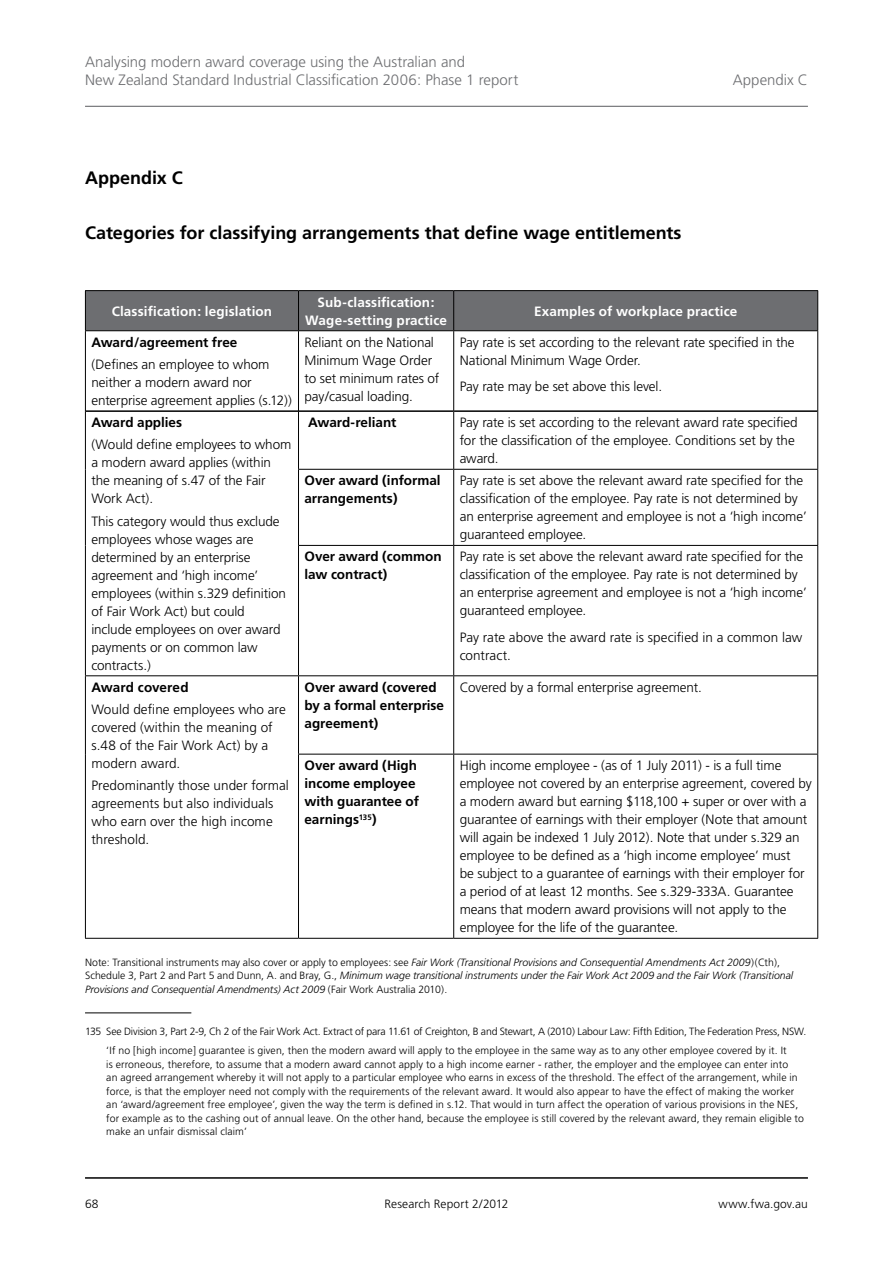
<style>
.page{position:relative;width:893px;height:1263px;background:#fff}
.page>*{position:absolute;margin:0;border:0;box-sizing:border-box;transform-origin:0 0}
.t1{font:700 18px "Frutiger";color:#000}
.t2{font:300 15px/18px "Frutiger";letter-spacing:-.005em;color:#6d6e71}
.t3{font:300 13.5px/18px "Frutiger";letter-spacing:-.005em;color:#000}
.t4{font:700 13.5px/18px "Frutiger";color:#000}
.t5{font:700 13.5px/18px "Frutiger";letter-spacing:.01em;color:#fff;text-align:center}
.t6{font:300 12px "Frutiger";letter-spacing:.01em;color:#000}
.t7{font:300 10.5px/13.5px "Frutiger";letter-spacing:.01em;color:#000;text-align:center}
.t8{font:italic 300 10.5px/13.5px "Frutiger";color:#000}
.s1{font-style:normal}
</style>
<div class="page">
<div style="left:86px;top:291px;width:731px;height:39px;background:#6d6e71"></div>
<hr style="left:86px;top:410px;width:212px;height:2px;background:#000">
<hr style="left:299px;top:410px;width:154px;height:2px;background:#000">
<hr style="left:454px;top:410px;width:363px;height:2px;background:#000">
<hr style="left:85px;top:290px;width:213px;height:1px;background:#000">
<hr style="left:85px;top:291px;width:1px;height:39px;background:#000">
<hr style="left:298px;top:290px;width:156px;height:1px;background:#000">
<hr style="left:298px;top:291px;width:1px;height:39px;background:#000">
<hr style="left:454px;top:290px;width:364px;height:1px;background:#000">
<hr style="left:453px;top:291px;width:1px;height:39px;background:#000">
<hr style="left:817px;top:291px;width:1px;height:39px;background:#000">
<hr style="left:85px;top:330px;width:213px;height:1px;background:#000">
<hr style="left:85px;top:331px;width:1px;height:80px;background:#000">
<hr style="left:298px;top:330px;width:156px;height:1px;background:#000">
<hr style="left:298px;top:331px;width:1px;height:80px;background:#000">
<hr style="left:454px;top:330px;width:364px;height:1px;background:#000">
<hr style="left:453px;top:331px;width:1px;height:80px;background:#000">
<hr style="left:817px;top:331px;width:1px;height:80px;background:#000">
<hr style="left:85px;top:411px;width:1px;height:58px;background:#000">
<hr style="left:298px;top:411px;width:1px;height:58px;background:#000">
<hr style="left:453px;top:411px;width:1px;height:58px;background:#000">
<hr style="left:817px;top:411px;width:1px;height:58px;background:#000">
<hr style="left:85px;top:469px;width:1px;height:76px;background:#000">
<hr style="left:298px;top:469px;width:156px;height:1px;background:#000">
<hr style="left:298px;top:470px;width:1px;height:75px;background:#000">
<hr style="left:454px;top:469px;width:364px;height:1px;background:#000">
<hr style="left:453px;top:470px;width:1px;height:75px;background:#000">
<hr style="left:817px;top:470px;width:1px;height:75px;background:#000">
<hr style="left:85px;top:545px;width:1px;height:130px;background:#000">
<hr style="left:298px;top:545px;width:156px;height:1px;background:#000">
<hr style="left:298px;top:546px;width:1px;height:129px;background:#000">
<hr style="left:454px;top:545px;width:364px;height:1px;background:#000">
<hr style="left:453px;top:546px;width:1px;height:129px;background:#000">
<hr style="left:817px;top:546px;width:1px;height:129px;background:#000">
<hr style="left:85px;top:675px;width:213px;height:1px;background:#000">
<hr style="left:85px;top:676px;width:1px;height:78px;background:#000">
<hr style="left:298px;top:675px;width:156px;height:1px;background:#000">
<hr style="left:298px;top:676px;width:1px;height:78px;background:#000">
<hr style="left:454px;top:675px;width:364px;height:1px;background:#000">
<hr style="left:453px;top:676px;width:1px;height:78px;background:#000">
<hr style="left:817px;top:676px;width:1px;height:78px;background:#000">
<hr style="left:85px;top:754px;width:1px;height:184px;background:#000">
<hr style="left:298px;top:754px;width:156px;height:1px;background:#000">
<hr style="left:298px;top:754px;width:1px;height:184px;background:#000">
<hr style="left:454px;top:754px;width:364px;height:1px;background:#000">
<hr style="left:453px;top:754px;width:1px;height:184px;background:#000">
<hr style="left:817px;top:754px;width:1px;height:184px;background:#000">
<hr style="left:85px;top:938px;width:213px;height:1px;background:#000">
<hr style="left:298px;top:938px;width:156px;height:1px;background:#000">
<hr style="left:454px;top:938px;width:364px;height:1px;background:#000">
<hr style="left:85px;top:1012px;width:106px;height:1px;background:#000">
<hr style="left:85px;top:1177px;width:723px;height:2px;background:#000">
<hr style="left:85px;top:106px;width:723px;height:1px;background:#6d6e71">
<p class="t2" style="left:85px;top:53px;width:435px">Analysing modern award coverage using the Australian and<br>New Zealand Standard Industrial Classification 2006: Phase 1 report</p>
<h1 class="t1" style="left:85px;top:167px;width:99px">Appendix C</h1>
<h1 class="t1" style="left:85px;top:222px;width:598px">Categories for classifying arrangements that define wage entitlements</h1>
<p class="t2" style="left:733px;top:71px;width:77px">Appendix C</p>
<p class="t5" style="left:112px;top:302px;width:162px">Classification: legislation</p>
<p class="t5" style="left:305px;top:293px;width:143px">Sub-classification:<br>Wage-setting practice</p>
<p class="t5" style="left:534px;top:302px;width:205px">Examples of workplace practice</p>
<p class="t4" style="left:91px;top:333px;width:148px">Award/agreement free</p>
<p class="t3" style="left:91px;top:356px;width:202px">(Defines an employee to whom neither a modern award nor enterprise agreement applies (s.12))</p>
<p class="t3" style="left:304px;top:333px;width:136px">Reliant on the National<br>Minimum Wage Order to set minimum rates of pay/casual loading.</p>
<p class="t3" style="left:460px;top:333px;width:336px">Pay rate is set according to the relevant rate specified in the<br>National Minimum Wage Order.</p>
<p class="t3" style="left:460px;top:378px;width:204px">Pay rate may be set above this level.</p>
<p class="t4" style="left:91px;top:414px;width:92px">Award applies</p>
<p class="t3" style="left:91px;top:436px;width:201px">(Would define employees to whom a modern award applies (within the meaning of s.47 of the Fair<br>Work Act).</p>
<p class="t3" style="left:91px;top:512px;width:196px">This category would thus exclude employees whose wages are determined by an enterprise agreement and ‘high income’ employees (within s.329 definition of Fair Work Act) but could include employees on over award payments or on common law contracts.)</p>
<p class="t4" style="left:308px;top:413px;width:90px">Award-reliant</p>
<p class="t3" style="left:460px;top:414px;width:339px">Pay rate is set according to the relevant award rate specified for the classification of the employee. Conditions set by the award.</p>
<p class="t4" style="left:304px;top:472px;width:138px">Over award (informal arrangements)</p>
<p class="t3" style="left:460px;top:472px;width:349px">Pay rate is set above the relevant award rate specified for the classification of the employee. Pay rate is not determined by an enterprise agreement and employee is not a ‘high income’ guaranteed employee.</p>
<p class="t4" style="left:304px;top:548px;width:139px">Over award (common law contract)</p>
<p class="t3" style="left:460px;top:548px;width:349px">Pay rate is set above the relevant award rate specified for the classification of the employee. Pay rate is not determined by an enterprise agreement and employee is not a ‘high income’ guaranteed employee.</p>
<p class="t3" style="left:460px;top:628px;width:344px">Pay rate above the award rate is specified in a common law contract.</p>
<p class="t4" style="left:304px;top:678px;width:141px">Over award (covered by a formal enterprise agreement)</p>
<p class="t3" style="left:460px;top:678px;width:244px">Covered by a formal enterprise agreement.</p>
<p class="t4" style="left:304px;top:756px;width:116px">Over award (High income employee with guarantee of earnings<sup>135</sup>)</p>
<p class="t3" style="left:460px;top:757px;width:354px">High income employee - (as of 1 July 2011) - is a full time employee not covered by an enterprise agreement, covered by a modern award but earning $118,100 + super or over with a guarantee of earnings with their employer (Note that amount will again be indexed 1 July 2012). Note that under s.329 an employee to be defined as a ‘high income employee’ must<br>be subject to a guarantee of earnings with their employer for a period of at least 12 months. See s.329-333A. Guarantee means that modern award provisions will not apply to the employee for the life of the guarantee.</p>
<p class="t8" style="left:85px;top:955px;width:710px"><span class="s1">Note: Transitional instruments may also cover or apply to employees: see</span> Fair Work (Transitional Provisions and Consequential Amendments Act 2009<span class="s1">)(Cth),<br>Schedule 3, Part 2 and Part 5 and Dunn, A. and Bray, G.,</span> Minimum wage transitional instruments under the Fair Work Act 2009 and the Fair Work (Transitional<br>Provisions and Consequential Amendments) Act 2009 <span class="s1">(Fair Work Australia 2010).</span></p>
<p class="t7" style="left:85px;top:1021px;width:723px;line-height:20px">135 See Division 3, Part 2-9, Ch 2 of the Fair Work Act. Extract of para 11.61 of Creighton, B and Stewart, A (2010) Labour Law: Fifth Edition, The Federation Press, NSW. ‘If no [high income] guarantee is given, then the modern award will apply to the employee in the same way as to any other employee covered by it. It</p>
<p class="t7" style="left:106px;top:1058px;width:699px;text-align:left">is erroneous, therefore, to assume that a modern award cannot apply to a high income earner - rather, the employer and the employee can enter into<br>an agreed arrangement whereby it will not apply to a particular employee who earns in excess of the threshold. The effect of the arrangement, while in force, is that the employer need not comply with the requirements of the relevant award. It would also appear to have the effect of making the worker an ‘award/agreement free employee’, given the way the term is defined in s.12. That would in turn affect the operation of various provisions in the NES, for example as to the cashing out of annual leave. On the other hand, because the employee is still covered by the relevant award, they remain eligible to make an unfair dismissal claim’</p>
<p class="t4" style="left:91px;top:678px;width:99px">Award covered</p>
<p class="t3" style="left:91px;top:700px;width:196px">Would define employees who are covered (within the meaning of s.48 of the Fair Work Act) by a modern award.</p>
<p class="t3" style="left:91px;top:777px;width:199px">Predominantly those under formal agreements but also individuals who earn over the high income threshold.</p>
<p class="t6" style="left:85px;top:1197px;width:15px">68</p>
<p class="t6" style="left:384px;top:1197px;width:126px">Research Report 2/2012</p>
<p class="t6" style="left:718px;top:1197px;width:91px">www.fwa.gov.au</p>
</div>
